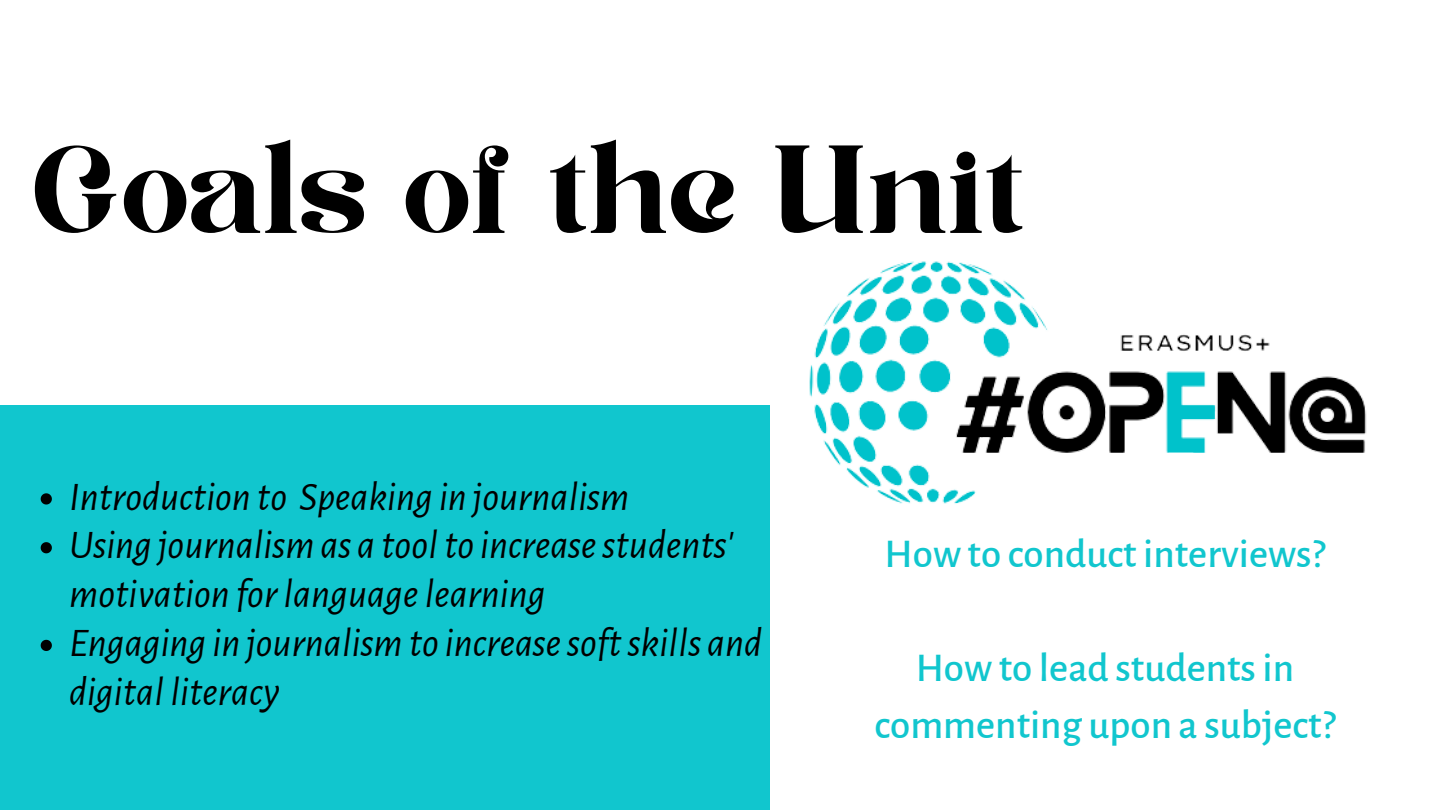
<style>
.page{position:relative;width:1440px;height:810px;background:#fff}
.page>*{position:absolute;margin:0;border:0;box-sizing:border-box;transform-origin:0 0}
.t1{font:125px "Kelin Eator";color:#000}
.t2{font:500 41px/57px "Alegreya Sans";color:#11c6ce;text-align:center}
.t3{font:italic 40.7px/48.8px "Alegreya Sans";color:#000}
</style>
<div class="page">
<div style="left:0;top:405px;width:770px;height:405px;background:#11c6ce"></div>
<img style="left:809px;top:261px;width:558px;height:243px">
<svg style="left:41px;top:493px;width:11px;height:12px"></svg>
<svg style="left:41px;top:542px;width:11px;height:11px"></svg>
<svg style="left:41px;top:640px;width:11px;height:11px"></svg>
<h1 class="t1" style="left:35px;top:139px;width:994px">Goals of the Unit</h1>
<p class="t3" style="left:69px;top:473px;width:694px">Introduction to Speaking in journalism<br>Using journalism as a toolto increasestudents' motivation forlanguagelearning<br>Engaging in journalism to increasesoftskills and digital literacy</p>
<p class="t2" style="left:885px;top:526px;width:442px">How to conduct interviews?</p>
<p class="t2" style="left:874px;top:640px;width:462px">How to lead students in commenting upon a subject?</p>
</div>
